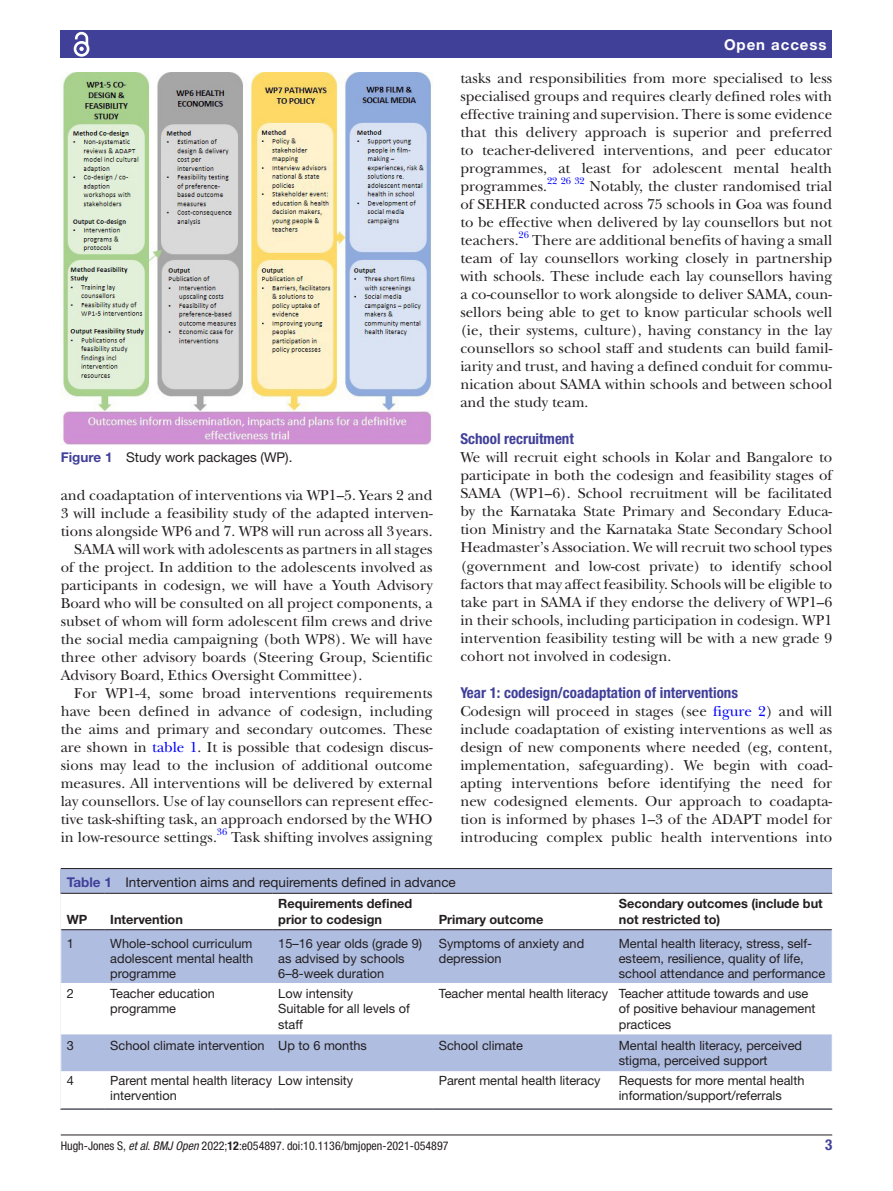
<style>
.page{position:relative;width:893px;height:1191px;background:#fff}
.page>*{position:absolute;margin:0;border:0;box-sizing:border-box;transform-origin:0 0}
.t1{font:15px/18px "New Baskerville";color:#231f20;text-align:justify}
.t2{font:700 condensed 15px "Helvetica Neue LT Std";color:#414099}
.t3{font:700 15px "Helvetica Neue LT Std";letter-spacing:.065em;color:#fff}
.t4{font:13.5px "Helvetica Neue LT Std";color:#231f20}
.t5{font:12.75px/15.3px "Helvetica Neue LT Std";color:#231f20}
.t6{font:700 12.75px/15.3px "Helvetica Neue LT Std";color:#231f20}
.t7{font:condensed 12px "Helvetica Neue LT Std";color:#231f20}
.t8{font:9.9px "New Baskerville";color:#00f}
.s1{font-weight:700;color:#414099}
.s2{color:#00f}
.s3{font-style:italic}
.s4{font-weight:700}
</style>
<div class="page">
<hr style="left:61px;top:1134px;width:771px;height:1px;background:#231f20">
<div style="left:61px;top:31px;width:771px;height:27px;background:#414099"></div>
<svg style="left:73px;top:31px;width:17px;height:26px"></svg>
<img style="left:62px;top:73px;width:371px;height:372px">
<div style="left:61px;top:869px;width:771px;height:240px;background:#afbde1"></div>
<hr style="left:61px;top:868px;width:771px;height:1px;background:#231f20">
<div style="left:61px;top:894px;width:771px;height:214px;background:#fff"></div>
<svg style="left:61px;top:930px;width:771px;height:141px"></svg>
<hr style="left:61px;top:893px;width:43px;height:1px;background:#231f20">
<hr style="left:61px;top:929px;width:43px;height:1px;background:#231f20">
<hr style="left:104px;top:893px;width:168px;height:1px;background:#231f20">
<hr style="left:104px;top:929px;width:168px;height:1px;background:#231f20">
<hr style="left:272px;top:893px;width:161px;height:1px;background:#231f20">
<hr style="left:272px;top:929px;width:161px;height:1px;background:#231f20">
<hr style="left:433px;top:893px;width:180px;height:1px;background:#231f20">
<hr style="left:433px;top:929px;width:180px;height:1px;background:#231f20">
<hr style="left:613px;top:893px;width:219px;height:1px;background:#231f20">
<hr style="left:613px;top:929px;width:219px;height:1px;background:#231f20">
<hr style="left:61px;top:1108px;width:43px;height:1px;background:#231f20">
<hr style="left:104px;top:1108px;width:168px;height:1px;background:#231f20">
<hr style="left:272px;top:1108px;width:161px;height:1px;background:#231f20">
<hr style="left:433px;top:1108px;width:180px;height:1px;background:#231f20">
<hr style="left:613px;top:1108px;width:219px;height:1px;background:#231f20">
<p class="t4" style="left:61px;top:449px;width:233px"><span class="s1">Figure 1</span> Study work packages (WP).</p>
<p class="t1" style="left:61px;top:486px;width:373px">and coadaptation of interventions via WP1–5. Years 2 and</p>
<p class="t1" style="left:61px;top:504px;width:373px">3 will include a feasibility study of the adapted interven-</p>
<p class="t1" style="left:61px;top:522px;width:373px">tions alongside WP6 and 7. WP8 will run across all 3years.</p>
<p class="t1" style="left:74px;top:540px;width:360px">SAMA will work with adolescents as partners in all stages</p>
<p class="t1" style="left:61px;top:558px;width:373px">of the project. In addition to the adolescents involved as</p>
<p class="t1" style="left:61px;top:576px;width:373px">participants in codesign, we will have a Youth Advisory</p>
<p class="t1" style="left:61px;top:594px;width:373px">Board who will be consulted on all project components, a</p>
<p class="t1" style="left:61px;top:612px;width:373px">subset of whom will form adolescent film crews and drive</p>
<p class="t1" style="left:61px;top:630px;width:373px">the social media campaigning (both WP8). We will have</p>
<p class="t1" style="left:61px;top:648px;width:373px">three other advisory boards (Steering Group, Scientific</p>
<p class="t1" style="left:61px;top:666px;width:303px">Advisory Board, Ethics Oversight Committee).</p>
<p class="t1" style="left:74px;top:684px;width:360px">For WP1-4, some broad interventions requirements</p>
<p class="t1" style="left:61px;top:702px;width:373px">have been defined in advance of codesign, including</p>
<p class="t1" style="left:61px;top:720px;width:373px">the aims and primary and secondary outcomes. These</p>
<p class="t1" style="left:61px;top:738px;width:373px">are shown in <span class="s2">table 1</span>. It is possible that codesign discus-</p>
<p class="t1" style="left:61px;top:756px;width:373px">sions may lead to the inclusion of additional outcome</p>
<p class="t1" style="left:61px;top:774px;width:373px">measures. All interventions will be delivered by external</p>
<p class="t1" style="left:61px;top:792px;width:373px">lay counsellors. Use of lay counsellors can represent effec-</p>
<p class="t1" style="left:61px;top:810px;width:373px">tive task-shifting task, an approach endorsed by the WHO</p>
<p class="t1" style="left:61px;top:828px;width:158px">in low-resource settings.</p>
<p class="t8" style="left:217px;top:826px;width:12px">36</p>
<p class="t1" style="left:231px;top:828px;width:203px">Task shifting involves assigning</p>
<p class="t3" style="left:724px;top:35px;width:104px">Open access</p>
<p class="t1" style="left:460px;top:69px;width:373px">tasks and responsibilities from more specialised to less specialised groups and requires clearly defined roles with effective training and supervision. There is some evidence that this delivery approach is superior and preferred to teacher-delivered interventions, and peer educator programmes, at least for adolescent mental health programmes.<sup>22</sup> <sup>26</sup> <sup>32</sup> Notably, the cluster randomised trial of SEHER conducted across 75 schools in Goa was found to be effective when delivered by lay counsellors but not teachers.</p>
<p class="t8" style="left:519px;top:229px;width:12px">26</p>
<p class="t1" style="left:460px;top:231px;width:373px;text-indent:72px">There are additional benefits of having a small team of lay counsellors working closely in partnership with schools. These include each lay counsellors having a co-counsellor to work alongside to deliver SAMA, coun&shy;sellors being able to get to know particular schools well (ie, their systems, culture), having constancy in the lay counsellors so school staff and students can build famil&shy;iarity and trust, and having a defined conduit for commu&shy;nication about SAMA within schools and between school and the study team.</p>
<p class="t2" style="left:460px;top:430px;width:115px">School recruitment</p>
<p class="t1" style="left:460px;top:449px;width:373px">We will recruit eight schools in Kolar and Bangalore to participate in both the codesign and feasibility stages of SAMA (WP1–6). School recruitment will be facilitated by the Karnataka State Primary and Secondary Educa&shy;tion Ministry and the Karnataka State Secondary School Headmaster’s Association. We will recruit two school types (government and low-cost private) to identify school factors that may affect feasibility. Schools will be eligible to take part in SAMA if they endorse the delivery of WP1–6 in their schools, including participation in codesign. WP1 intervention feasibility testing will be with a new grade 9 cohort not involved in codesign.</p>
<p class="t2" style="left:460px;top:683px;width:279px">Year 1: codesign/coadaptation of interventions</p>
<p class="t1" style="left:460px;top:702px;width:373px">Codesign will proceed in stages (see <span class="s2">figure 2</span>) and will include coadaptation of existing interventions as well as design of new components where needed (eg, content, implementation, safeguarding). We begin with coad&shy;apting interventions before identifying the need for new codesigned elements. Our approach to coadapta&shy;tion is informed by phases 1–3 of the ADAPT model for introducing complex public health interventions into</p>
<p class="t4" style="left:67px;top:874px;width:391px"><span class="s1">Table 1</span> Intervention aims and requirements defined in advance</p>
<p class="t6" style="left:67px;top:911px;width:22px">WP</p>
<p class="t6" style="left:110px;top:911px;width:74px">Intervention</p>
<p class="t6" style="left:278px;top:896px;width:136px">Requirements defined prior to codesign</p>
<p class="t6" style="left:439px;top:911px;width:106px">Primary outcome</p>
<p class="t6" style="left:619px;top:896px;width:205px">Secondary outcomes (include but not restricted to)</p>
<p class="t5" style="left:67px;top:935px;width:9px">1</p>
<p class="t5" style="left:110px;top:935px;width:144px;text-align:justify">Whole-school curriculum adolescent mental health programme</p>
<p class="t5" style="left:278px;top:935px;width:145px">15–16 year olds (grade 9) as advised by schools<br>6–8-week duration</p>
<p class="t5" style="left:439px;top:935px;width:147px">Symptoms of anxiety and depression</p>
<p class="t5" style="left:619px;top:935px;width:208px">Mental health literacy, stress, self&shy;esteem, resilience, quality of life, school attendance and performance</p>
<p class="t5" style="left:67px;top:985px;width:9px">2</p>
<p class="t5" style="left:110px;top:985px;width:106px">Teacher education programme</p>
<p class="t5" style="left:278px;top:985px;width:133px">Low intensity<br>Suitable for all levels of staff</p>
<p class="t5" style="left:619px;top:985px;width:198px;text-indent:-180px">Teacher mental health literacy Teacher attitude towards and use of positive behaviour management practices</p>
<p class="t5" style="left:67px;top:1037px;width:9px">3</p>
<p class="t5" style="left:110px;top:1037px;width:258px">School climate intervention Up to 6 months</p>
<p class="t5" style="left:439px;top:1037px;width:86px">School climate</p>
<p class="t5" style="left:619px;top:1037px;width:185px">Mental health literacy, perceived stigma, perceived support</p>
<p class="t5" style="left:67px;top:1072px;width:9px">4</p>
<p class="t5" style="left:110px;top:1072px;width:163px">Parent mental health literacy intervention</p>
<p class="t5" style="left:278px;top:1072px;width:77px">Low intensity</p>
<p class="t5" style="left:439px;top:1072px;width:163px">Parent mental health literacy</p>
<p class="t5" style="left:619px;top:1072px;width:187px">Requests for more mental health information/support/referrals</p>
<p class="t7" style="left:61px;top:1138px;width:389px">Hugh-Jones S, <span class="s3">et al</span>. <span class="s3">BMJ Open</span> 2022;<span class="s4">12</span>:e054897. doi:10.1136/bmjopen-2021-054897</p>
<p class="t2" style="left:825px;top:1135px;width:9px">3</p>
</div>
